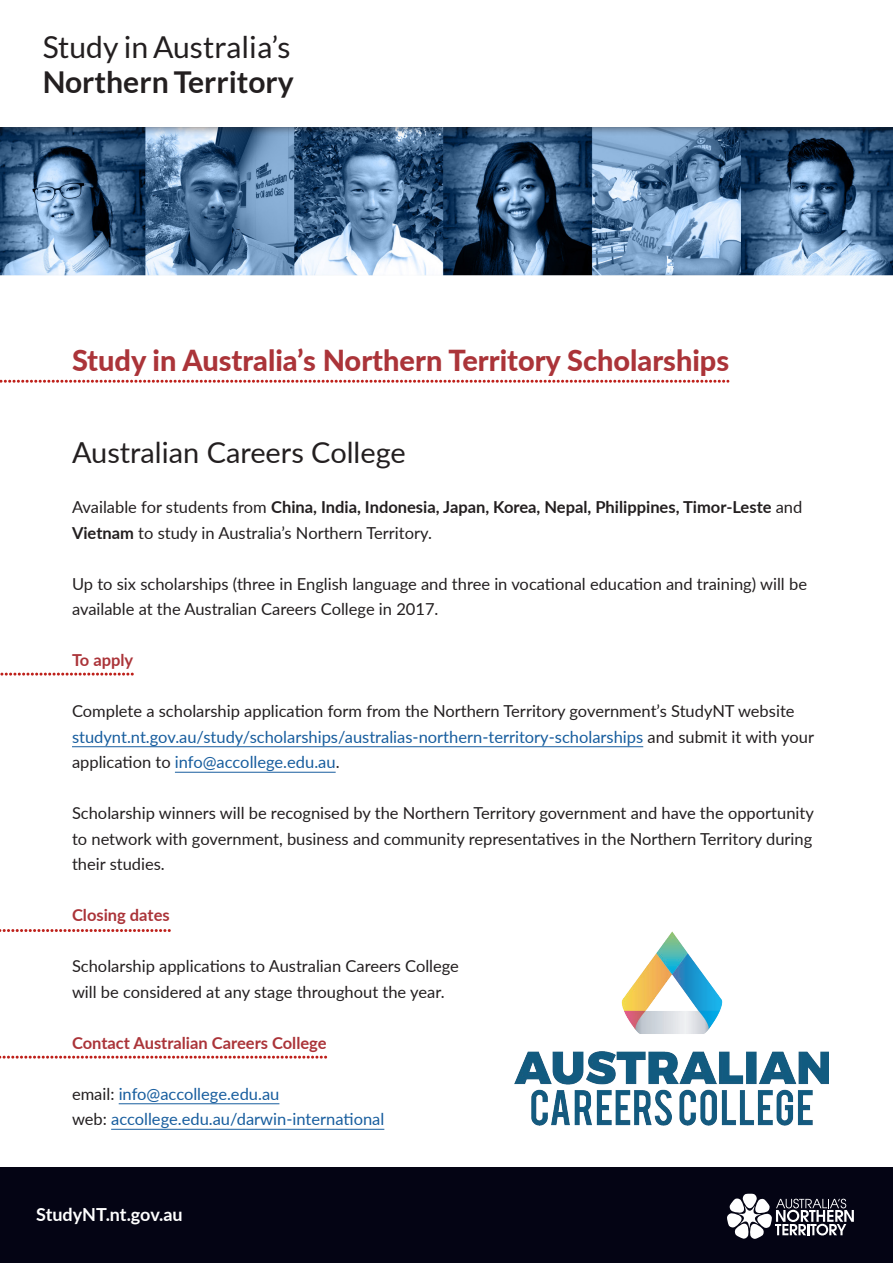
<style>
.page{position:relative;width:893px;height:1263px;background:#fff}
.page>*{position:absolute;margin:0;border:0;box-sizing:border-box;transform-origin:0 0}
.t1{font:30.15px/34.8px "Lato";color:#231f20}
.t2{font:800 28.95px "Lato";color:#ab3439}
.t3{font:28.95px "Lato";color:#231f20}
.t4{font:700 18px "Lato";letter-spacing:-.005em;color:#fff}
.t5{font:16.5px/25.5px "Lato";color:#231f20}
.t6{font:700 16.5px/25.5px "Lato";color:#231f20}
.t7{font:16.5px "Lato";color:#175d9e}
.t8{font:700 16.5px "Lato";color:#ab3439}
.s1{font-weight:700}
.s2{font-weight:400}
.s3{color:#175d9e}
.s4{color:#231f20}
</style>
<div class="page">
<img style="left:0;top:137px;width:893px;height:138px">
<div style="left:0;top:0;width:893px;height:137px;background:#231f20;opacity:.78"></div>
<div style="left:0;top:0;width:893px;height:127px;background:#fff"></div>
<hr style="left:72px;top:746px;width:571px;height:1px;background:#175d9e">
<hr style="left:175px;top:772px;width:161px;height:1px;background:#175d9e">
<hr style="left:119px;top:1103px;width:160px;height:1px;background:#175d9e">
<hr style="left:111px;top:1129px;width:273px;height:1px;background:#175d9e">
<div style="left:0;top:1167px;width:893px;height:96px;background:#040414"></div>
<svg style="left:727px;top:1194px;width:127px;height:45px"></svg>
<svg style="left:0;top:673px;width:132px;height:3px"></svg>
<svg style="left:0;top:929px;width:169px;height:3px"></svg>
<svg style="left:0;top:380px;width:728px;height:3px"></svg>
<img style="left:514px;top:932px;width:314px;height:193px">
<svg style="left:0;top:1056px;width:326px;height:3px"></svg>
<p class="t1" style="left:43px;top:30px;width:252px">Study in Australia’s<br><span class="s1">Northern Territory</span></p>
<p class="t2" style="left:72px;top:339px;width:659px">Study in Australia’s Northern Territory Scholarships</p>
<p class="t3" style="left:72px;top:431px;width:335px">Australian Careers College</p>
<p class="t6" style="left:72px;top:494px;width:732px"><span class="s2">Available for students from</span> China, India, Indonesia, Japan, Korea, Nepal, Philippines, Timor-Leste <span class="s2">and<br></span>Vietnam <span class="s2">to study in Australia’s Northern Territory.</span></p>
<p class="t5" style="left:72px;top:570px;width:736px">Up to six scholarships (three in English language and three in vocational education and training) will be available at the Australian Careers College in 2017.</p>
<p class="t8" style="left:72px;top:648px;width:63px">To apply</p>
<p class="t5" style="left:72px;top:698px;width:743px">Complete a scholarship application form from the Northern Territory government’s StudyNT website <span class="s3">studynt.nt.gov.au/study/scholarships/australias-northern-territory-scholarships</span> and submit it with your application to <span class="s3">info@accollege.edu.au</span>.</p>
<p class="t5" style="left:72px;top:800px;width:743px;text-align:justify">Scholarship winners will be recognised by the Northern Territory government and have the opportunity to network with government, business and community representatives in the Northern Territory during their studies.</p>
<p class="t8" style="left:72px;top:903px;width:99px">Closing dates</p>
<p class="t5" style="left:72px;top:953px;width:388px">Scholarship applications to Australian Careers College</p>
<p class="t5" style="left:72px;top:978px;width:374px">will be considered at any stage throughout the year.</p>
<p class="t8" style="left:72px;top:1031px;width:256px">Contact Australian Careers College</p>
<p class="t7" style="left:72px;top:1082px;width:209px"><span class="s4">email:</span> info@accollege.edu.au</p>
<p class="t7" style="left:72px;top:1107px;width:314px"><span class="s4">web:</span> accollege.edu.au/darwin-international</p>
<p class="t4" style="left:36px;top:1201px;width:148px">StudyNT.nt.gov.au</p>
<p class="t4" style="left:36px;top:1201px;width:9px">s</p>
</div>
